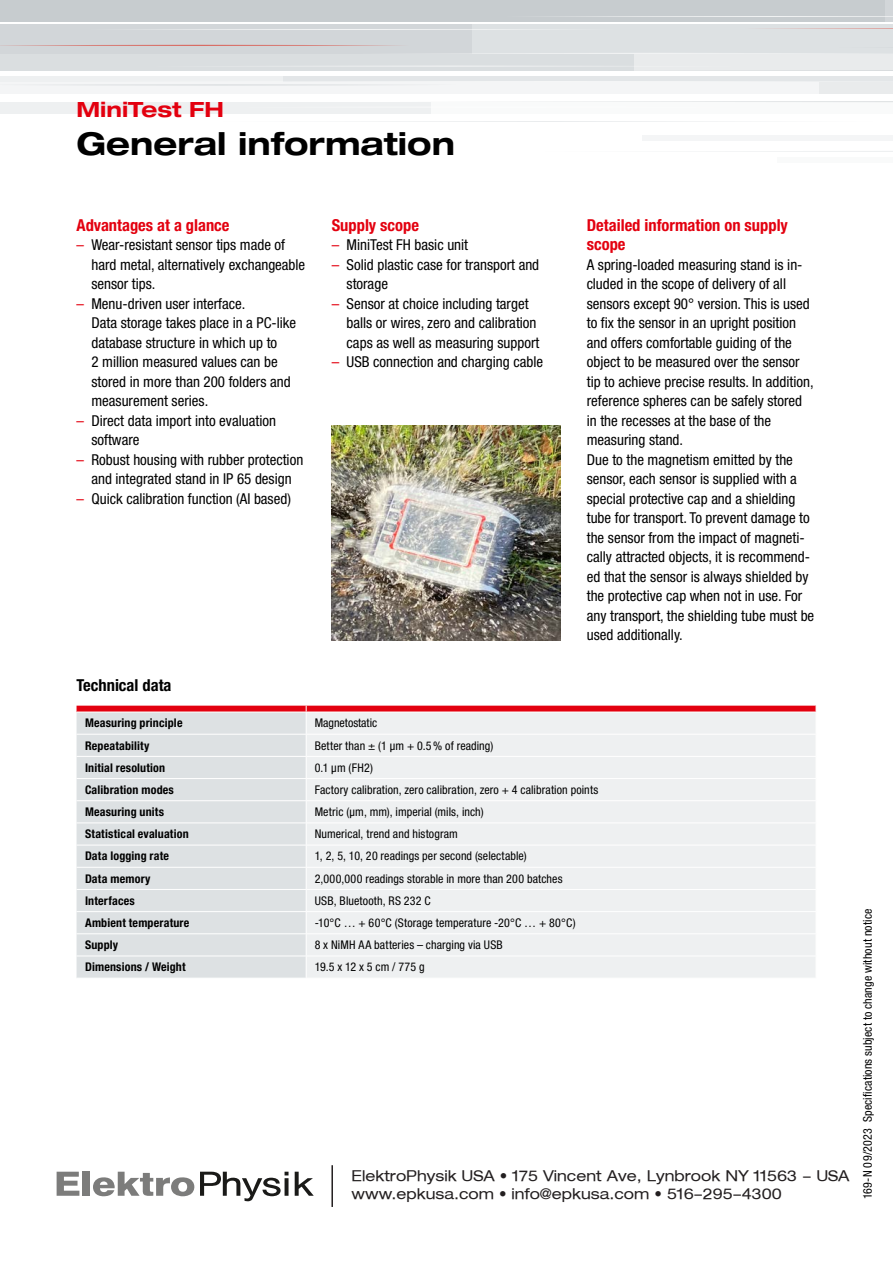
<style>
.page{position:relative;width:893px;height:1263px;background:#fff}
.page>*{position:absolute;margin:0;border:0;box-sizing:border-box;transform-origin:0 0}
.t1{font:700 expanded 31.5px "Helvetica Neue LT Std";color:#000}
.t2{font:700 expanded 21px "Helvetica Neue LT Std";color:#e3000f}
.t3{font:700 condensed 16.5px/19.5px "Helvetica Neue LT Std";color:#e3000f}
.t4{font:700 condensed 16.5px "Helvetica Neue LT Std";color:#000}
.t5{font:condensed 15px/19.5px "Helvetica Neue LT Std";color:#000}
.t6{font:expanded 15px/18px "Helvetica Neue LT";color:#231f20}
.t7{font:condensed 12px "Helvetica Neue LT Std";letter-spacing:.01em;color:#000}
.t8{font:700 condensed 12px "Helvetica Neue LT Std";letter-spacing:.015em;color:#000}
.s1{color:#e3000f}
</style>
<div class="page">
<div style="left:884px;top:0;width:9px;height:21px;background:#d2d6d9"></div>
<div style="left:0;top:0;width:884px;height:21px;background:#c7cccf"></div>
<div style="left:633px;top:53px;width:260px;height:18px;background:#e9ebec"></div>
<div style="left:0;top:53px;width:633px;height:18px;background:#dadee0"></div>
<div style="left:430px;top:102px;width:463px;height:12px;background:#f9fafa"></div>
<div style="left:0;top:102px;width:430px;height:12px;background:#eef0f1"></div>
<div style="left:0;top:82px;width:819px;height:12px;background:#f4f5f6"></div>
<div style="left:819px;top:82px;width:74px;height:12px;background:#e9ebec"></div>
<div style="left:642px;top:135px;width:251px;height:6px;background:#f4f5f6"></div>
<div style="left:777px;top:157px;width:116px;height:6px;background:#f9fafa"></div>
<div style="left:0;top:76px;width:284px;height:6px;background:#eef0f1"></div>
<div style="left:284px;top:76px;width:609px;height:6px;background:#e3e6e8"></div>
<div style="left:472px;top:24px;width:421px;height:29px;background:#dde1e3"></div>
<div style="left:0;top:24px;width:472px;height:29px;background:#d2d6d9"></div>
<svg style="left:151px;top:29px;width:384px;height:1px"></svg>
<svg style="left:555px;top:16px;width:338px;height:1px"></svg>
<svg style="left:472px;top:53px;width:161px;height:1px"></svg>
<svg style="left:313px;top:66px;width:269px;height:1px"></svg>
<hr style="left:838px;top:47px;width:55px;height:1px;background:#c7cccf">
<hr style="left:607px;top:70px;width:286px;height:1px;background:#c7cccf">
<svg style="left:73px;top:81px;width:734px;height:5px"></svg>
<hr style="left:400px;top:101px;width:493px;height:1px;background:#c7cccf">
<svg style="left:378px;top:121px;width:340px;height:1px"></svg>
<hr style="left:545px;top:151px;width:348px;height:1px;background:#e3e6e8">
<svg style="left:0;top:45px;width:398px;height:1px"></svg>
<hr style="left:745px;top:28px;width:148px;height:1px;background:#dd2a1b">
<svg style="left:77px;top:706px;width:740px;height:272px"></svg>
<img style="left:332px;top:426px;width:229px;height:214px">
<hr style="left:331px;top:1165px;width:2px;height:42px;background:#231f20">
<svg style="left:57px;top:1172px;width:22px;height:24px"></svg>
<div style="left:83px;top:1172px;width:7px;height:24px;background:#7c7c7b"></div>
<svg style="left:93px;top:1172px;width:101px;height:24px"></svg>
<svg style="left:200px;top:1172px;width:89px;height:29px"></svg>
<svg style="left:295px;top:1172px;width:19px;height:24px"></svg>
<h2 class="t2" style="left:77px;top:96px;width:149px">MiniTest FH</h2>
<h1 class="t1" style="left:77px;top:124px;width:380px">General information</h1>
<p class="t3" style="left:77px;top:215px;width:155px">Advantages at a glance</p>
<p class="t5" style="left:91px;top:235px;width:215px;text-indent:-15px"><span class="s1">–</span> Wear-resistant sensor tips made of hard metal, alternatively exchangeable sensor tips.</p>
<p class="t5" style="left:91px;top:294px;width:206px;text-indent:-15px"><span class="s1">–</span> Menu-driven user interface.<br>Data storage takes place in a PC-like database structure in which up to<br>2 million measured values can be stored in more than 200 folders and measurement series.</p>
<p class="t5" style="left:91px;top:411px;width:186px;text-indent:-15px"><span class="s1">–</span> Direct data import into evaluation software</p>
<p class="t5" style="left:77px;top:450px;width:228px;text-align:center"><span class="s1">–</span> Robust housing with rubber protection and integrated stand in IP 65 design</p>
<p class="t5" style="left:77px;top:489px;width:216px"><span class="s1">–</span> Quick calibration function (AI based)</p>
<p class="t3" style="left:332px;top:215px;width:89px">Supply scope</p>
<p class="t5" style="left:332px;top:235px;width:138px"><span class="s1">–</span> MiniTest FH basic unit</p>
<p class="t5" style="left:347px;top:255px;width:194px;text-indent:-15px"><span class="s1">–</span> Solid plastic case for transport and storage</p>
<p class="t5" style="left:347px;top:294px;width:194px;text-indent:-15px"><span class="s1">–</span> Sensor at choice including target balls or wires, zero and calibration caps as well as measuring support</p>
<p class="t5" style="left:332px;top:352px;width:213px"><span class="s1">–</span> USB connection and charging cable</p>
<p class="t3" style="left:587px;top:215px;width:203px">Detailed information on supply scope</p>
<p class="t5" style="left:587px;top:255px;width:229px">A spring-loaded measuring stand is in&shy;cluded in the scope of delivery of all sensors except 90° version. This is used to fix the sensor in an upright position and offers comfortable guiding of the object to be measured over the sensor tip to achieve precise results. In addition, reference spheres can be safely stored in the recesses at the base of the measuring stand.<br>Due to the magnetism emitted by the sensor, each sensor is supplied with a special protective cap and a shielding tube for transport. To prevent damage to the sensor from the impact of magneti&shy;cally attracted objects, it is recommend&shy;ed that the sensor is always shielded by the protective cap when not in use. For any transport, the shielding tube must be used additionally.</p>
<p class="t4" style="left:77px;top:675px;width:96px">Technical data</p>
<p class="t8" style="left:85px;top:716px;width:99px">Measuring principle</p>
<p class="t7" style="left:315px;top:716px;width:64px">Magnetostatic</p>
<p class="t8" style="left:85px;top:738px;width:66px">Repeatability</p>
<p class="t7" style="left:315px;top:738px;width:180px">Better than ± (1 µm + 0.5% of reading)</p>
<p class="t8" style="left:85px;top:760px;width:82px">Initial resolution</p>
<p class="t7" style="left:315px;top:760px;width:60px">0.1 µm (FH2)</p>
<p class="t8" style="left:85px;top:782px;width:90px">Calibration modes</p>
<p class="t7" style="left:315px;top:783px;width:285px">Factory calibration, zero calibration, zero + 4 calibration points</p>
<p class="t8" style="left:85px;top:804px;width:81px">Measuring units</p>
<p class="t7" style="left:315px;top:805px;width:170px">Metric (µm, mm), imperial (mils, inch)</p>
<p class="t8" style="left:85px;top:827px;width:105px">Statistical evaluation</p>
<p class="t7" style="left:315px;top:827px;width:145px">Numerical, trend and histogram</p>
<p class="t8" style="left:85px;top:849px;width:86px">Data logging rate</p>
<p class="t7" style="left:315px;top:849px;width:214px">1, 2, 5, 10, 20 readings per second (selectable)</p>
<p class="t8" style="left:85px;top:871px;width:67px">Data memory</p>
<p class="t7" style="left:315px;top:871px;width:249px">2,000,000 readings storable in more than 200 batches</p>
<p class="t8" style="left:85px;top:893px;width:51px">Interfaces</p>
<p class="t7" style="left:315px;top:894px;width:118px">USB, Bluetooth, RS 232 C</p>
<p class="t8" style="left:85px;top:915px;width:106px">Ambient temperature</p>
<p class="t7" style="left:315px;top:916px;width:262px">-10°C … + 60°C (Storage temperature -20°C … + 80°C)</p>
<p class="t8" style="left:85px;top:938px;width:35px">Supply</p>
<p class="t7" style="left:315px;top:938px;width:190px">8 x NiMH AA batteries – charging via USB</p>
<p class="t8" style="left:85px;top:960px;width:102px">Dimensions / Weight</p>
<p class="t7" style="left:315px;top:960px;width:111px">19.5 x 12 x 5 cm / 775 g</p>
<p class="t6" style="left:352px;top:1166px;width:500px">ElektroPhysik USA • 175 Vincent Ave, Lynbrook NY 11563 - USA www.epkusa.com • info@epkusa.com • 516-295-4300</p>
<p class="t7" style="left:860px;top:1199px;width:292px;rotate:-90deg">169-N 09/2023 Specifications subject to change without notice</p>
</div>
